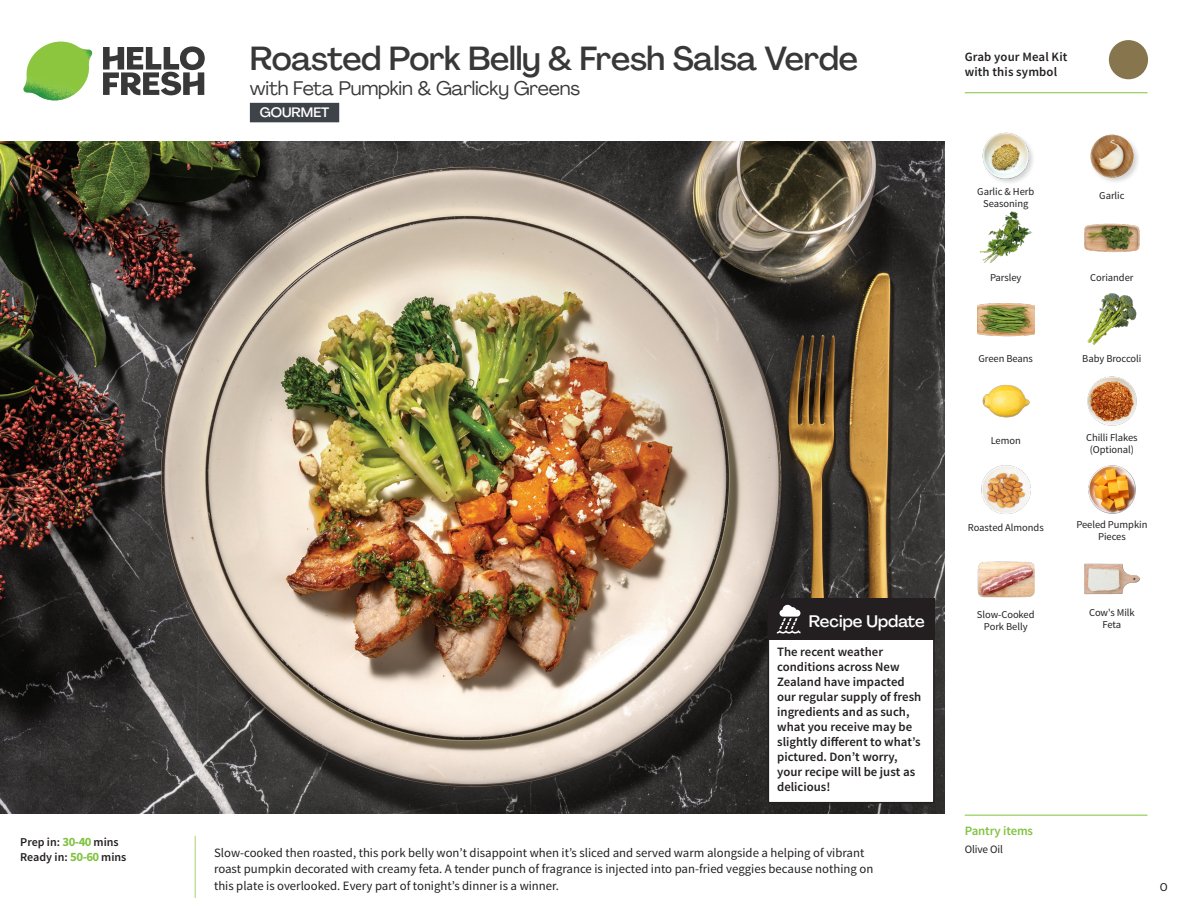
<style>
.page{position:relative;width:1188px;height:918px;background:#fff}
.page>*{position:absolute;margin:0;border:0;box-sizing:border-box;transform-origin:0 0}
._15_Titel_UK{font:500 33px "Agrandir";letter-spacing:-.01em;color:#383839}
._15_Titel_UK-2{font:19.5px "Agrandir";letter-spacing:-.01em;color:#383839}
.Steps_Text_AU{font:500 16.5px "Agrandir";color:#fff}
.t1{font:500 13.5px "Agrandir";color:#fff}
.Step_6_Text_AU{font:12.75px/16.5px "Source Sans Pro";color:#231f20}
.Steps_Text_AU-2{font:600 12.75px/15px "Source Sans Pro";color:#231f20}
._04_Headers_Front{font:600 12.75px "Source Sans Pro";letter-spacing:-.01em;color:#81c340}
._04_Intro{font:600 12px "Source Sans Pro";color:#231f20}
.t2{font:12px "Source Sans Pro";color:#231f20}
._05_Pantry{font:11.25px "Source Sans Pro";letter-spacing:-.01em;color:#231f20}
._18_FRONT_ingredient{font:10.5px/12px "Source Sans Pro";letter-spacing:-.005em;color:#231f20;text-align:center}
.s1{font-weight:700;font-size:12.75px;color:#81c340}
</style>
<div class="page">
<svg style="left:103px;top:46px;width:102px;height:49px"></svg>
<img style="left:23px;top:42px;width:69px;height:59px">
<img style="left:0;top:142px;width:945px;height:672px">
<div style="left:768px;top:607px;width:166px;height:196px;background:#fff"></div>
<div style="left:768px;top:607px;width:167px;height:196px;border:2px solid #231f20"></div>
<div style="left:768px;top:598px;width:167px;height:41px;background:#231f20"></div>
<svg style="left:777px;top:605px;width:23px;height:29px"></svg>
<div style="left:250px;top:103px;width:89px;height:19px;background:#3d4349"></div>
<img style="left:1087px;top:293px;width:50px;height:52px">
<img style="left:1087px;top:376px;width:50px;height:50px">
<img style="left:982px;top:384px;width:48px;height:34px">
<img style="left:981px;top:465px;width:50px;height:49px">
<img style="left:1084px;top:563px;width:57px;height:32px">
<img style="left:977px;top:561px;width:57px;height:37px">
<img style="left:977px;top:303px;width:57px;height:34px">
<img style="left:980px;top:211px;width:53px;height:52px">
<img style="left:1084px;top:223px;width:56px;height:30px">
<img style="left:982px;top:132px;width:51px;height:51px">
<img style="left:1090px;top:134px;width:48px;height:48px">
<img style="left:1088px;top:466px;width:48px;height:48px">
<hr style="left:965px;top:815px;width:183px;height:1px;background:#81c340">
<svg style="left:1091px;top:40px;width:57px;height:54px"></svg>
<hr style="left:965px;top:92px;width:183px;height:1px;background:#81c340">
<p class="_04_Intro" style="left:20px;top:835px;width:100px">Prep in: <span class="s1">30-40</span> mins</p>
<p class="_04_Intro" style="left:20px;top:850px;width:108px">Ready in: <span class="s1">50-60</span> mins</p>
<p class="_15_Titel_UK" style="left:250px;top:38px;width:610px">Roasted Pork Belly &amp; Fresh Salsa Verde</p>
<p class="_15_Titel_UK-2" style="left:250px;top:76px;width:332px">with Feta Pumpkin &amp; Garlicky Greens</p>
<p class="t1" style="left:260px;top:104px;width:71px">GOURMET</p>
<p class="Steps_Text_AU" style="left:809px;top:611px;width:117px">Recipe Update</p>
<p class="Steps_Text_AU-2" style="left:777px;top:645px;width:146px">The recent weather conditions across New<br>Zealand have impacted our regular supply of fresh ingredients and as such, what you receive may be slightly different to what’s pictured. Don’t worry, your recipe will be just as delicious!</p>
<p class="Step_6_Text_AU" style="left:214px;top:845px;width:661px">Slow-cooked then roasted, this pork belly won’t disappoint when it’s sliced and served warm alongside a helping of vibrant roast pumpkin decorated with creamy feta. A tender punch of fragrance is injected into pan-fried veggies because nothing on this plate is overlooked. Every part of tonight’s dinner is a winner.</p>
<p class="Steps_Text_AU-2" style="left:965px;top:50px;width:104px">Grab your Meal Kit with this symbol</p>
<p class="_18_FRONT_ingredient" style="left:977px;top:186px;width:58px">Garlic &amp; Herb<br>Seasoning</p>
<p class="_18_FRONT_ingredient" style="left:990px;top:271px;width:33px">Parsley</p>
<p class="_18_FRONT_ingredient" style="left:1099px;top:189px;width:27px">Garlic</p>
<p class="_18_FRONT_ingredient" style="left:1090px;top:271px;width:45px">Coriander</p>
<p class="_18_FRONT_ingredient" style="left:979px;top:352px;width:56px">Green Beans</p>
<p class="_18_FRONT_ingredient" style="left:1082px;top:352px;width:61px">Baby Broccoli</p>
<p class="_18_FRONT_ingredient" style="left:991px;top:435px;width:32px">Lemon</p>
<p class="_18_FRONT_ingredient" style="left:1086px;top:432px;width:53px">Chilli Flakes (Optional)</p>
<p class="_18_FRONT_ingredient" style="left:968px;top:522px;width:77px">Roasted Almonds</p>
<p class="_18_FRONT_ingredient" style="left:1076px;top:519px;width:73px">Peeled Pumpkin<br>Pieces</p>
<p class="_18_FRONT_ingredient" style="left:977px;top:608px;width:59px">Slow-Cooked<br>Pork Belly</p>
<p class="_18_FRONT_ingredient" style="left:1089px;top:607px;width:47px">Cow's Milk<br>Feta</p>
<p class="_04_Headers_Front" style="left:965px;top:822px;width:70px">Pantry items</p>
<p class="_05_Pantry" style="left:965px;top:842px;width:40px">Olive Oil</p>
<p class="t2" style="left:1160px;top:879px;width:9px">O</p>
</div>
